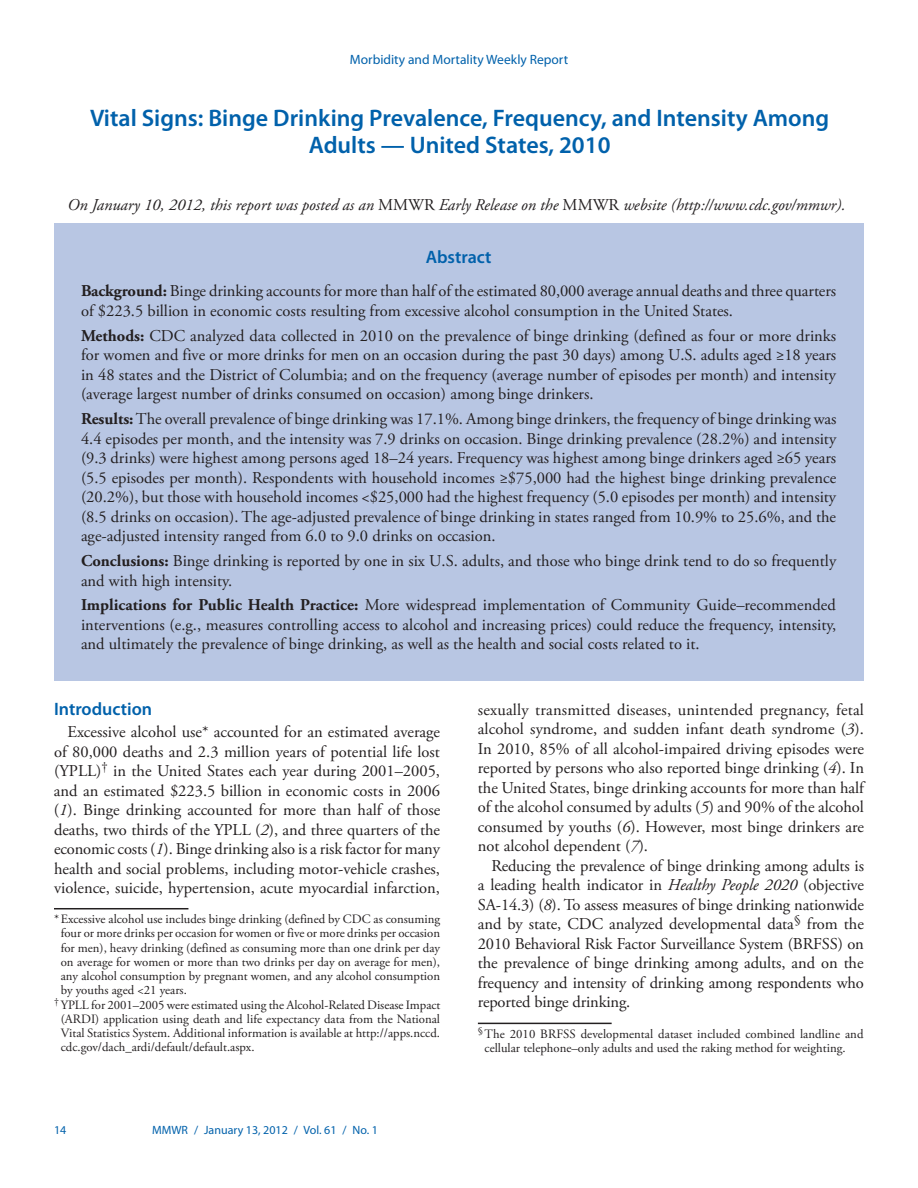
<style>
.page{position:relative;width:918px;height:1188px;background:#fff}
.page>*{position:absolute;margin:0;border:0;box-sizing:border-box;transform-origin:0 0}
.t1{font:600 24px/27px "Myriad Pro";color:#0161ab;text-align:center}
.t2{font:600 18px "Myriad Pro";color:#0161ab}
.t3{font:16.5px/19.5px "Adobe Garamond Pro";color:#231f20;text-align:justify}
.t4{font:italic 16.5px "Adobe Garamond Pro";color:#231f20}
.t5{font:13.5px "Myriad Pro";color:#0161ab}
.t6{font:12.75px/14.2px "Adobe Garamond Pro";color:#231f20}
.t7{font:12px "Myriad Pro";color:#0161ab}
.s1{font-style:normal}
.s2{font-weight:700}
.s3{font-style:italic}
</style>
<div class="page">
<div style="left:54px;top:223px;width:809px;height:457px;background:#b8c6e3"></div>
<hr style="left:54px;top:908px;width:134px;height:1px;background:#231f20">
<hr style="left:478px;top:1023px;width:134px;height:1px;background:#231f20">
<p class="t5" style="left:350px;top:51px;width:220px">Morbidity and Mortality Weekly Report</p>
<h1 class="t1" style="left:90px;top:104px;width:741px">Vital Signs: Binge Drinking Prevalence, Frequency, and Intensity Among<br>Adults — United States, 2010</h1>
<p class="t4" style="left:68px;top:195px;width:780px">On January 10, 2012, this report was posted as an <span class="s1">MMWR</span> Early Release on the <span class="s1">MMWR</span> website (http://www.cdc.gov/mmwr).</p>
<p class="t2" style="left:426px;top:246px;width:67px">Abstract</p>
<p class="t3" style="left:81px;top:282px;width:757px"><span class="s2">Background:</span> Binge drinking accounts for more than half of the estimated 80,000 average annual deaths and three quarters of $223.5 billion in economic costs resulting from excessive alcohol consumption in the United States.</p>
<p class="t3" style="left:81px;top:326px;width:757px"><span class="s2">Methods:</span> CDC analyzed data collected in 2010 on the prevalence of binge drinking (defined as four or more drinks for women and five or more drinks for men on an occasion during the past 30 days) among U.S. adults aged ≥18 years in 48 states and the District of Columbia; and on the frequency (average number of episodes per month) and intensity (average largest number of drinks consumed on occasion) among binge drinkers.</p>
<p class="t3" style="left:81px;top:410px;width:757px"><span class="s2">Results:</span> The overall prevalence of binge drinking was 17.1%. Among binge drinkers, the frequency of binge drinking was 4.4 episodes per month, and the intensity was 7.9 drinks on occasion. Binge drinking prevalence (28.2%) and intensity (9.3 drinks) were highest among persons aged 18–24 years. Frequency was highest among binge drinkers aged ≥65 years (5.5 episodes per month). Respondents with household incomes ≥$75,000 had the highest binge drinking prevalence (20.2%), but those with household incomes &lt;$25,000 had the highest frequency (5.0 episodes per month) and intensity (8.5 drinks on occasion). The age-adjusted prevalence of binge drinking in states ranged from 10.9% to 25.6%, and the age-adjusted intensity ranged from 6.0 to 9.0 drinks on occasion.</p>
<p class="t3" style="left:81px;top:552px;width:757px"><span class="s2">Conclusions:</span> Binge drinking is reported by one in six U.S. adults, and those who binge drink tend to do so frequently and with high intensity.</p>
<p class="t3" style="left:81px;top:596px;width:757px"><span class="s2">Implications for Public Health Practice:</span> More widespread implementation of Community Guide–recommended interventions (e.g., measures controlling access to alcohol and increasing prices) could reduce the frequency, intensity, and ultimately the prevalence of binge drinking, as well as the health and social costs related to it.</p>
<p class="t2" style="left:54px;top:698px;width:100px">Introduction</p>
<p class="t3" style="left:54px;top:723px;width:388px;text-indent:14px">Excessive alcohol use* accounted for an estimated average of 80,000 deaths and 2.3 million years of potential life lost (YPLL)<sup>†</sup> in the United States each year during 2001–2005, and an estimated $223.5 billion in economic costs in 2006 (<span class="s3">1</span>). Binge drinking accounted for more than half of those deaths, two thirds of the YPLL (<span class="s3">2</span>), and three quarters of the economic costs (<span class="s3">1</span>). Binge drinking also is a risk factor for many health and social problems, including motor-vehicle crashes, violence, suicide, hypertension, acute myocardial infarction,</p>
<p class="t6" style="left:54px;top:912px;width:388px">*Excessive alcohol use includes binge drinking (defined by CDC as consuming</p>
<p class="t6" style="left:61px;top:927px;width:381px">four or more drinks per occasion for women or five or more drinks per occasion</p>
<p class="t6" style="left:61px;top:941px;width:381px">for men), heavy drinking (defined as consuming more than one drink per day</p>
<p class="t6" style="left:61px;top:955px;width:381px">on average for women or more than two drinks per day on average for men),</p>
<p class="t6" style="left:61px;top:969px;width:381px">any alcohol consumption by pregnant women, and any alcohol consumption</p>
<p class="t6" style="left:61px;top:984px;width:128px">by youths aged &lt;21 years.</p>
<p class="t6" style="left:54px;top:998px;width:388px"><sup>†</sup> YPLL for 2001–2005 were estimated using the Alcohol-Related Disease Impact</p>
<p class="t6" style="left:61px;top:1012px;width:381px">(ARDI) application using death and life expectancy data from the National</p>
<p class="t6" style="left:61px;top:1026px;width:381px">Vital Statistics System. Additional information is available at http://apps.nccd.</p>
<p class="t6" style="left:61px;top:1041px;width:195px">cdc.gov/dach_ardi/default/default.aspx.</p>
<p class="t7" style="left:54px;top:1123px;width:14px">14</p>
<p class="t7" style="left:152px;top:1123px;width:227px">MMWR / January 13, 2012 / Vol. 61 / No. 1</p>
<p class="t3" style="left:478px;top:700px;width:388px">sexually transmitted diseases, unintended pregnancy, fetal alcohol syndrome, and sudden infant death syndrome (<span class="s3">3</span>).<br>In 2010, 85% of all alcohol-impaired driving episodes were reported by persons who also reported binge drinking (<span class="s3">4</span>). In the United States, binge drinking accounts for more than half of the alcohol consumed by adults (<span class="s3">5</span>) and 90% of the alcohol consumed by youths (<span class="s3">6</span>). However, most binge drinkers are not alcohol dependent (<span class="s3">7</span>).</p>
<p class="t3" style="left:478px;top:856px;width:388px;text-indent:14px">Reducing the prevalence of binge drinking among adults is a leading health indicator in <span class="s3">Healthy People 2020</span> (objective SA-14.3) (<span class="s3">8</span>). To assess measures of binge drinking nationwide and by state, CDC analyzed developmental data<sup>§</sup> from the 2010 Behavioral Risk Factor Surveillance System (BRFSS) on the prevalence of binge drinking among adults, and on the frequency and intensity of drinking among respondents who reported binge drinking.</p>
<p class="t6" style="left:485px;top:1027px;width:380px;text-indent:-7px"><sup>§</sup>The 2010 BRFSS developmental dataset included combined landline and cellular telephone–only adults and used the raking method for weighting.</p>
</div>
